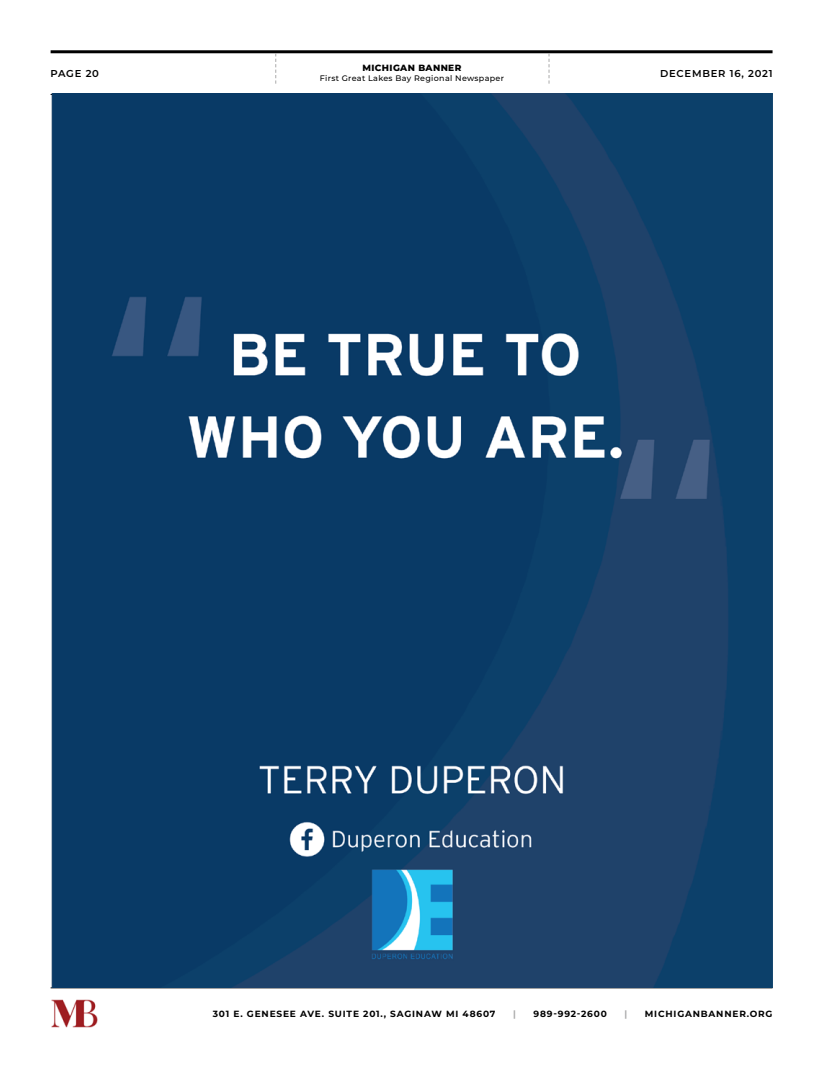
<style>
.page{position:relative;width:820px;height:1078px;background:#fff}
.page>*{position:absolute;margin:0;border:0;box-sizing:border-box;transform-origin:0 0}
.t1{font:600 10px "Montserrat";letter-spacing:.075em;color:#000101}
.t2{font:700 9px "Montserrat";letter-spacing:.09em;color:#000}
.t3{font:800 9px "Montserrat";letter-spacing:.04em;color:#000101}
.t4{font:700 9px "Montserrat";color:#aaaaab}
.t5{font:500 8px "Montserrat";letter-spacing:.04em;color:#000101}
</style>
<div class="page">
<hr style="left:51px;top:50px;width:721px;height:3px;background:#000">
<svg style="left:548px;top:53px;width:1px;height:31px"></svg>
<svg style="left:275px;top:53px;width:1px;height:31px"></svg>
<hr style="left:51px;top:987px;width:721px;height:1px;background:#000">
<img style="left:51px;top:999px;width:47px;height:29px">
<img style="left:51px;top:93px;width:721px;height:894px">
<p class="t1" style="left:51px;top:66px;width:50px">PAGE 20</p>
<p class="t3" style="left:362px;top:62px;width:100px">MICHIGAN BANNER</p>
<p class="t5" style="left:320px;top:73px;width:186px">First Great Lakes Bay Regional Newspaper</p>
<p class="t1" style="left:660px;top:66px;width:114px">DECEMBER 16, 2021</p>
<p class="t2" style="left:213px;top:1006px;width:284px">301 E. GENESEE AVE. SUITE 201., SAGINAW MI 48607</p>
<p class="t4" style="left:513px;top:1006px;width:4px">|</p>
<p class="t2" style="left:533px;top:1006px;width:75px">989-992-2600</p>
<p class="t4" style="left:624px;top:1006px;width:4px">|</p>
<p class="t2" style="left:644px;top:1006px;width:129px">MICHIGANBANNER.ORG</p>
</div>
